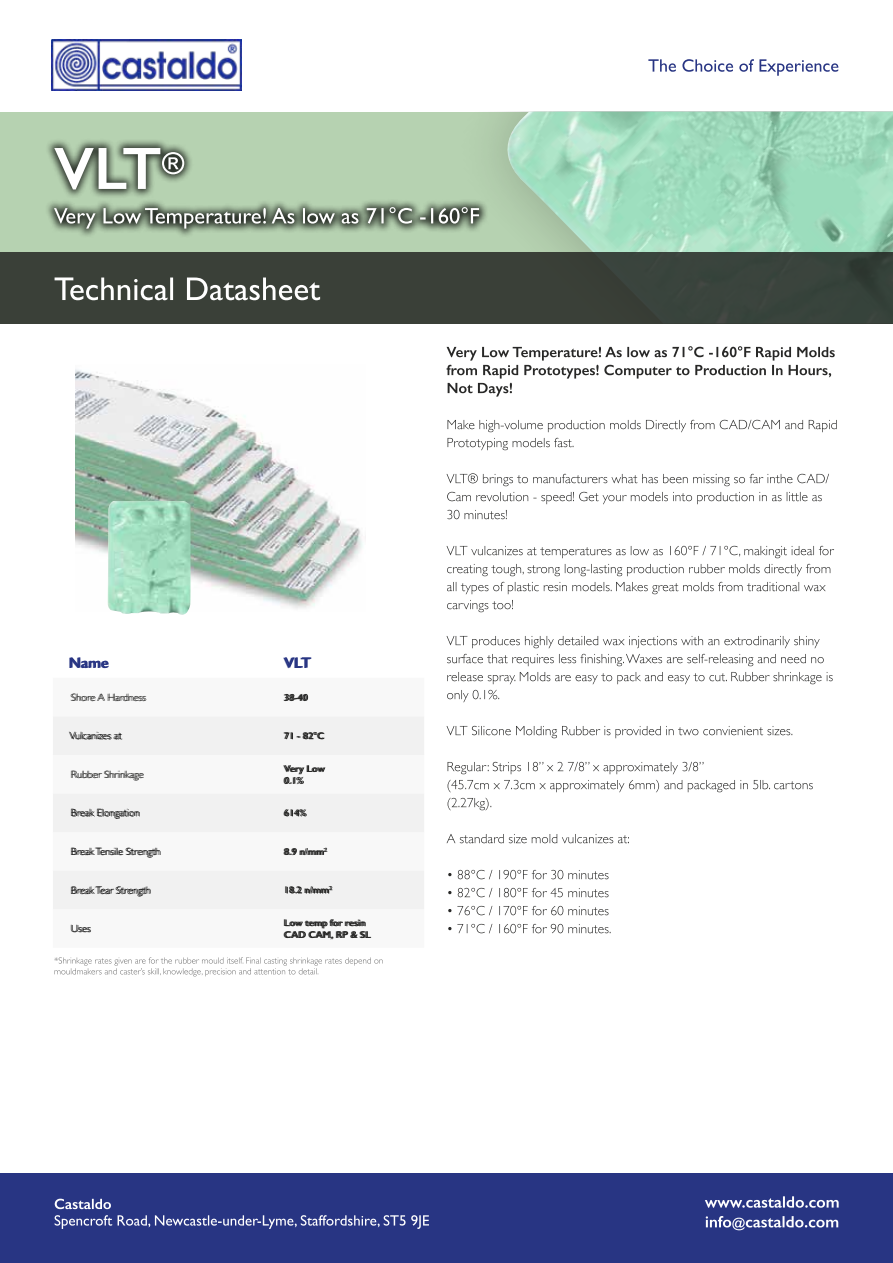
<style>
.page{position:relative;width:893px;height:1263px;background:#fff}
.page>*{position:absolute;margin:0;border:0;box-sizing:border-box;transform-origin:0 0}
.t1{font:600 15px "Gill Sans";color:#283583}
.t2{font:300 10.5px "Gill Sans";color:#000}
.t3{font:300 10.5px "Gill Sans";color:#282827}
.t4{font:600 9.75px/11.7px "Gill Sans";color:#282827}
</style>
<div class="page">
<div style="left:0;top:112px;width:893px;height:211px;background:#b6d2b1"></div>
<img style="left:497px;top:112px;width:396px;height:140px">
<div style="left:0;top:1174px;width:893px;height:89px;background:#283583"></div>
<div style="left:45px;top:138px;width:444px;height:100px;background:#000;opacity:.75"></div>
<svg style="left:54px;top:207px;width:425px;height:22px"></svg>
<svg style="left:54px;top:148px;width:130px;height:41px"></svg>
<div style="left:0;top:252px;width:893px;height:72px;background:#3a4038"></div>
<img style="left:52px;top:39px;width:189px;height:51px">
<svg style="left:648px;top:59px;width:190px;height:17px"></svg>
<svg style="left:55px;top:277px;width:265px;height:23px"></svg>
<svg style="left:706px;top:1216px;width:132px;height:14px"></svg>
<svg style="left:705px;top:1196px;width:134px;height:12px"></svg>
<svg style="left:55px;top:1215px;width:374px;height:14px"></svg>
<svg style="left:55px;top:1199px;width:56px;height:10px"></svg>
<img style="left:75px;top:369px;width:291px;height:240px">
<svg style="left:448px;top:924px;width:163px;height:9px"></svg>
<svg style="left:448px;top:906px;width:160px;height:9px"></svg>
<svg style="left:448px;top:888px;width:160px;height:9px"></svg>
<svg style="left:448px;top:870px;width:160px;height:9px"></svg>
<svg style="left:447px;top:834px;width:182px;height:9px"></svg>
<svg style="left:448px;top:798px;width:43px;height:12px"></svg>
<svg style="left:448px;top:780px;width:365px;height:12px"></svg>
<svg style="left:448px;top:762px;width:255px;height:12px"></svg>
<svg style="left:446px;top:726px;width:346px;height:12px"></svg>
<svg style="left:447px;top:690px;width:52px;height:12px"></svg>
<svg style="left:447px;top:672px;width:386px;height:12px"></svg>
<svg style="left:447px;top:654px;width:377px;height:12px"></svg>
<svg style="left:446px;top:636px;width:374px;height:12px"></svg>
<svg style="left:447px;top:600px;width:66px;height:12px"></svg>
<svg style="left:447px;top:582px;width:379px;height:12px"></svg>
<svg style="left:447px;top:564px;width:383px;height:12px"></svg>
<svg style="left:446px;top:546px;width:388px;height:12px"></svg>
<svg style="left:447px;top:510px;width:60px;height:9px"></svg>
<svg style="left:447px;top:492px;width:375px;height:12px"></svg>
<svg style="left:446px;top:473px;width:383px;height:13px"></svg>
<svg style="left:448px;top:438px;width:125px;height:12px"></svg>
<svg style="left:447px;top:420px;width:390px;height:12px"></svg>
<svg style="left:447px;top:346px;width:388px;height:51px"></svg>
<svg style="left:285px;top:919px;width:86px;height:20px"></svg>
<svg style="left:72px;top:925px;width:19px;height:7px"></svg>
<div style="left:53px;top:794px;width:371px;height:115px;background:#f1f1f1"></div>
<svg style="left:285px;top:765px;width:40px;height:19px"></svg>
<svg style="left:72px;top:771px;width:72px;height:9px"></svg>
<div style="left:53px;top:717px;width:371px;height:38px;background:#f1f1f1"></div>
<svg style="left:285px;top:694px;width:23px;height:7px"></svg>
<svg style="left:72px;top:693px;width:74px;height:8px"></svg>
<svg style="left:285px;top:657px;width:26px;height:11px"></svg>
<svg style="left:71px;top:657px;width:38px;height:11px"></svg>
<svg style="left:54px;top:957px;width:329px;height:19px"></svg>
<img style="left:107px;top:501px;width:84px;height:114px">
<h1 class="t1" style="left:68px;top:653px;width:41px">Name</h1>
<h1 class="t1" style="left:284px;top:653px;width:28px">VLT</h1>
<p class="t3" style="left:71px;top:689px;width:76px">Shore A Hardness</p>
<p class="t4" style="left:284px;top:691px;width:25px">38-40</p>
<p class="t2" style="left:69px;top:728px;width:54px">Vulcanizes at</p>
<p class="t4" style="left:284px;top:730px;width:42px">71 - 82°C</p>
<p class="t3" style="left:71px;top:766px;width:74px">Rubber Shrinkage</p>
<p class="t4" style="left:284px;top:763px;width:42px">Very Low<br>0.1%</p>
<p class="t2" style="left:71px;top:805px;width:70px">Break Elongation</p>
<p class="t4" style="left:284px;top:807px;width:24px">614%</p>
<p class="t2" style="left:71px;top:843px;width:91px">Break Tensile Strength</p>
<p class="t4" style="left:284px;top:846px;width:44px">8.9 n/mm<sup>2</sup></p>
<p class="t2" style="left:71px;top:882px;width:81px">Break Tear Strength</p>
<p class="t4" style="left:284px;top:884px;width:50px">18.2 n/mm<sup>2</sup></p>
<p class="t2" style="left:71px;top:920px;width:21px">Uses</p>
<p class="t4" style="left:284px;top:917px;width:88px">Low temp for resin<br>CAD CAM, RP &amp; SL</p>
</div>
